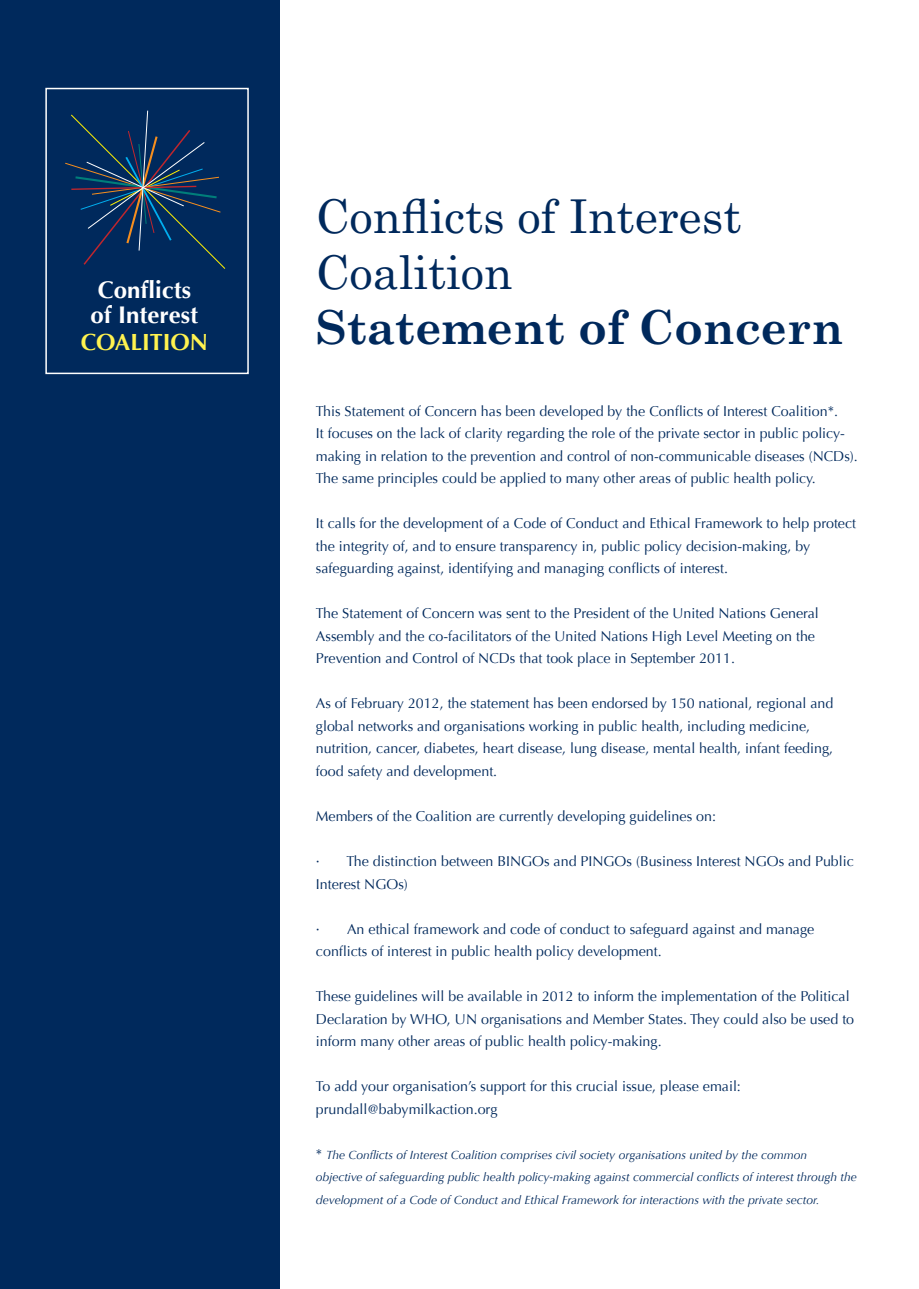
<style>
.page{position:relative;width:919px;height:1289px;background:#fff}
.page>*{position:absolute;margin:0;border:0;box-sizing:border-box;transform-origin:0 0}
.t1{font:46.5px/55.5px "Century Schoolbook Std";color:#00295c}
.t2{font:700 46.5px "Century Schoolbook Std";color:#00295c}
.t3{font:700 24px/24px "Optima";color:#fff}
.t4{font:700 23.25px "Optima";color:#fff34f}
.t5{font:14.25px/22.5px "Optima";color:#00295c}
.t6{font:italic 12px/22.5px "Optima";color:#00295c}
.s1{font-style:normal;font-size:14.25px}
</style>
<div class="page">
<div style="left:0;top:0;width:279px;height:1288px;background:#00295c"></div>
<div style="left:45px;top:88px;width:204px;height:286px;background:#00295c;border:2px solid #fff"></div>
<svg style="left:65px;top:110px;width:161px;height:159px"></svg>
<p class="t3" style="left:91px;top:279px;width:109px">Conflicts of Interest</p>
<p class="t4" style="left:81px;top:328px;width:129px">COALITION</p>
<p class="t1" style="left:316px;top:187px;width:427px">Conflicts of Interest<br>Coalition</p>
<p class="t2" style="left:316px;top:299px;width:529px">Statement of Concern</p>
<p class="t5" style="left:316px;top:400px;width:543px">This Statement of Concern has been developed by the Conflicts of Interest Coalition*.<br>It focuses on the lack of clarity regarding the role of the private sector in public policy&shy;making in relation to the prevention and control of non-communicable diseases (NCDs).<br>The same principles could be applied to many other areas of public health policy.</p>
<p class="t5" style="left:316px;top:512px;width:541px">It calls for the development of a Code of Conduct and Ethical Framework to help protect the integrity of, and to ensure transparency in, public policy decision-making, by safeguarding against, identifying and managing conflicts of interest.</p>
<p class="t5" style="left:316px;top:602px;width:504px">The Statement of Concern was sent to the President of the United Nations General<br>Assembly and the co-facilitators of the United Nations High Level Meeting on the<br>Prevention and Control of NCDs that took place in September 2011.</p>
<p class="t5" style="left:316px;top:692px;width:519px">As of February 2012, the statement has been endorsed by 150 national, regional and global networks and organisations working in public health, including medicine, nutrition, cancer, diabetes, heart disease, lung disease, mental health, infant feeding, food safety and development.</p>
<p class="t5" style="left:316px;top:805px;width:401px">Members of the Coalition are currently developing guidelines on:</p>
<p class="t5" style="left:316px;top:850px;width:539px">· The distinction between BINGOs and PINGOs (Business Interest NGOs and Public<br>Interest NGOs)</p>
<p class="t5" style="left:316px;top:917px;width:500px">· An ethical framework and code of conduct to safeguard against and manage conflicts of interest in public health policy development.</p>
<p class="t5" style="left:316px;top:985px;width:539px">These guidelines will be available in 2012 to inform the implementation of the Political<br>Declaration by WHO, UN organisations and Member States. They could also be used to inform many other areas of public health policy-making.</p>
<p class="t5" style="left:316px;top:1075px;width:426px">To add your organisation’s support for this crucial issue, please email:</p>
<p class="t5" style="left:316px;top:1097px;width:183px">prundall@babymilkaction.org</p>
<p class="t6" style="left:316px;top:1143px;width:542px"><span class="s1">*</span> The Conflicts of Interest Coalition comprises civil society organisations united by the common<br>objective of safeguarding public health policy-making against commercial conflicts of interest through the development of a Code of Conduct and Ethical Framework for interactions with the private sector.</p>
</div>
